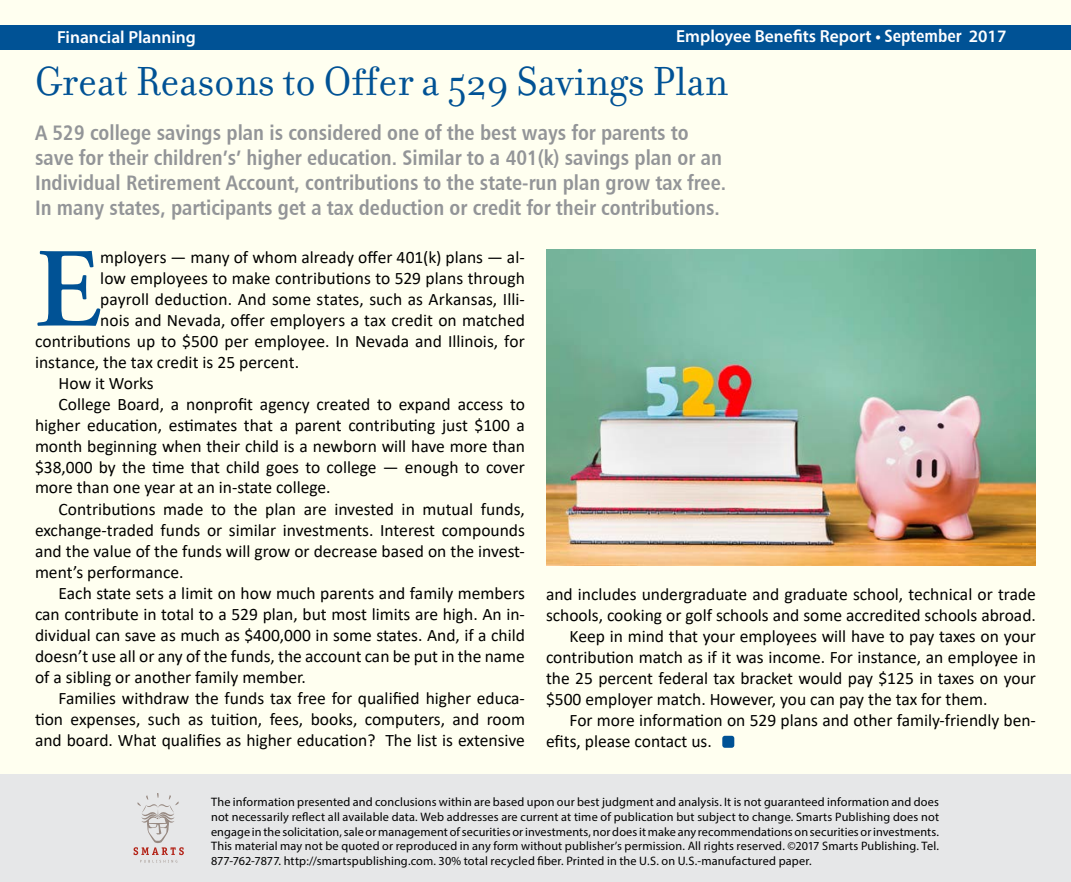
<style>
.page{position:relative;width:1071px;height:882px;background:#fff}
.page>*{position:absolute;margin:0;border:0;box-sizing:border-box;transform-origin:0 0}
.t1{font:600 112.52px "Adobe Garamond Pro";color:#005295}
.t2{font:43.75px "Filosofia";color:#005295}
.t3{font:21px/25.2px "Humanist 777 BT Bold Condensed B";color:#939598}
.t4{font:17.5px "Calibri";color:#000}
.t5{font:600 17.5px "Myriad Pro";color:#fff}
.t6{font:12.25px/14.7px "Myriad Pro";letter-spacing:.015em;color:#000;text-align:justify}
.s1{font-family:"Humanist 777 BT Bold Condensed B";font-weight:400}
</style>
<div class="page">
<div style="left:1px;top:1px;width:1070px;height:881px;background:#fffff0"></div>
<div style="left:0;top:25px;width:1071px;height:24px;background:#005295"></div>
<div style="left:0;top:775px;width:1071px;height:107px;background:#e6e7e8"></div>
<svg style="left:134px;top:793px;width:50px;height:70px"></svg>
<div style="left:722px;top:736px;width:12px;height:12px;background:#005295;border-radius:3px"></div>
<img style="left:546px;top:249px;width:490px;height:317px">
<p class="t5" style="left:57px;top:26px;width:140px">Financial Planning</p>
<p class="t5" style="left:676px;top:25px;width:332px">Employee Benefits Report • <span class="s1">September</span> 2017</p>
<h2 class="t2" style="left:35px;top:57px;width:695px">Great Reasons to Offer a 529 Savings Plan</h2>
<p class="t3" style="left:35px;top:119px;width:693px">A 529 college savings plan is considered one of the best ways for parents to save for their children’s’ higher education. Similar to a 401(k) savings plan or an Individual Retirement Account, contributions to the state-run plan grow tax free.<br>In many states, participants get a tax deduction or credit for their contributions.</p>
<h1 class="t1" style="left:35px;top:225px;width:67px">E</h1>
<p class="t4" style="left:100px;top:245px;width:426px">mployers — many of whom already offer 401(k) plans — al-</p>
<p class="t4" style="left:100px;top:266px;width:426px">low employees to make contributions to 529 plans through</p>
<p class="t4" style="left:100px;top:287px;width:426px">payroll deduction. And some states, such as Arkansas, Illi-</p>
<p class="t4" style="left:100px;top:308px;width:426px">nois and Nevada, offer employers a tax credit on matched</p>
<p class="t4" style="left:35px;top:329px;width:491px">contributions up to $500 per employee. In Nevada and Illinois, for</p>
<p class="t4" style="left:35px;top:350px;width:266px">instance, the tax credit is 25 percent.</p>
<p class="t4" style="left:59px;top:371px;width:97px">How it Works</p>
<p class="t4" style="left:59px;top:392px;width:468px">College Board, a nonprofit agency created to expand access to</p>
<p class="t4" style="left:35px;top:413px;width:491px">higher education, estimates that a parent contributing just $100 a</p>
<p class="t4" style="left:35px;top:434px;width:491px">month beginning when their child is a newborn will have more than</p>
<p class="t4" style="left:35px;top:455px;width:492px">$38,000 by the time that child goes to college — enough to cover</p>
<p class="t4" style="left:35px;top:476px;width:297px">more than one year at an in-state college.</p>
<p class="t4" style="left:59px;top:497px;width:468px">Contributions made to the plan are invested in mutual funds,</p>
<p class="t4" style="left:35px;top:518px;width:491px">exchange-traded funds or similar investments. Interest compounds</p>
<p class="t4" style="left:35px;top:539px;width:491px">and the value of the funds will grow or decrease based on the invest-</p>
<p class="t4" style="left:35px;top:560px;width:150px">ment’s performance.</p>
<p class="t4" style="left:59px;top:581px;width:468px">Each state sets a limit on how much parents and family members</p>
<p class="t4" style="left:35px;top:602px;width:491px">can contribute in total to a 529 plan, but most limits are high. An in-</p>
<p class="t4" style="left:35px;top:623px;width:491px">dividual can save as much as $400,000 in some states. And, if a child</p>
<p class="t4" style="left:35px;top:644px;width:492px">doesn’t use all or any of the funds, the account can be put in the name</p>
<p class="t4" style="left:35px;top:665px;width:272px">of a sibling or another family member.</p>
<p class="t4" style="left:59px;top:686px;width:468px">Families withdraw the funds tax free for qualified higher educa-</p>
<p class="t4" style="left:35px;top:707px;width:491px">tion expenses, such as tuition, fees, books, computers, and room</p>
<p class="t4" style="left:35px;top:728px;width:492px">and board. What qualifies as higher education? The list is extensive</p>
<p class="t4" style="left:546px;top:582px;width:491px">and includes undergraduate and graduate school, technical or trade</p>
<p class="t4" style="left:546px;top:603px;width:491px">schools, cooking or golf schools and some accredited schools abroad.</p>
<p class="t4" style="left:570px;top:624px;width:468px">Keep in mind that your employees will have to pay taxes on your</p>
<p class="t4" style="left:546px;top:645px;width:491px">contribution match as if it was income. For instance, an employee in</p>
<p class="t4" style="left:546px;top:666px;width:491px">the 25 percent federal tax bracket would pay $125 in taxes on your</p>
<p class="t4" style="left:546px;top:687px;width:443px">$500 employer match. However, you can pay the tax for them.</p>
<p class="t4" style="left:570px;top:708px;width:468px">For more information on 529 plans and other family-friendly ben-</p>
<p class="t4" style="left:546px;top:729px;width:167px">efits, please contact us.</p>
<p class="t6" style="left:211px;top:794px;width:730px">The information presented and conclusions within are based upon our best judgment and analysis. It is not guaranteed information and does not necessarily reflect all available data. Web addresses are current at time of publication but subject to change. Smarts Publishing does not engage in the solicitation, sale or management of securities or investments, nor does it make any recommendations on securities or investments.<br>This material may not be quoted or reproduced in any form without publisher’s permission. All rights reserved. ©2017 Smarts Publishing. Tel.<br>877-762-7877. http://smartspublishing.com. 30% total recycled fiber. Printed in the U.S. on U.S.-manufactured paper.</p>
</div>
